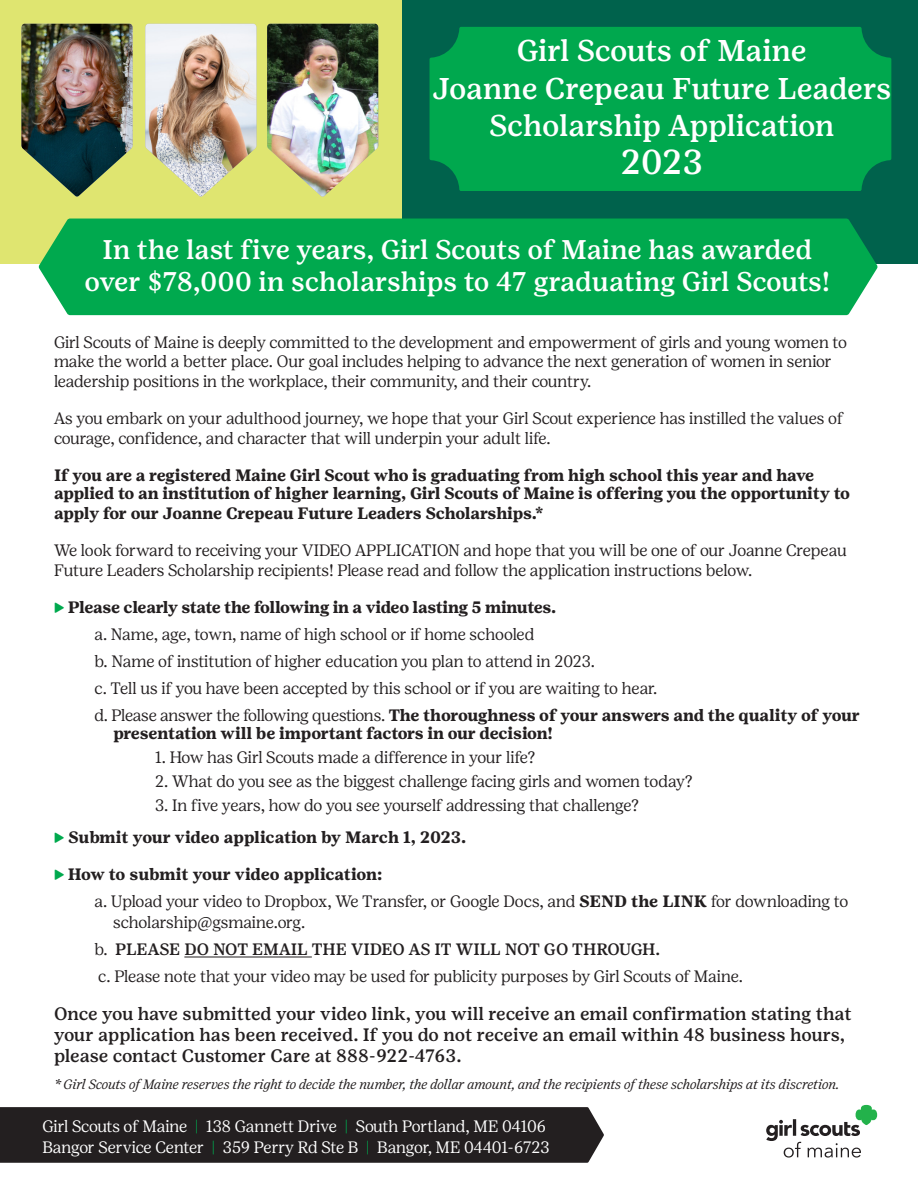
<style>
.page{position:relative;width:918px;height:1188px;background:#fff}
.page>*{position:absolute;margin:0;border:0;box-sizing:border-box;transform-origin:0 0}
.t1{font:500 34.5px "Girl Scout Text";color:#fff}
.t2{font:500 30px/37.5px "Girl Scout Text";letter-spacing:-.005em;color:#fff;text-align:center}
.t3{font:500 27px/32.4px "Girl Scout Text";letter-spacing:-.01em;color:#fff;text-align:center}
.t4{font:500 18px/21px "Girl Scout Text";letter-spacing:-.005em;color:#231f20}
.t5{font:300 16.5px/19.5px "Girl Scout Display";letter-spacing:-.01em;color:#231f20}
.t6{font:700 16.5px/18px "Girl Scout Text";letter-spacing:-.02em;color:#231f20}
.t7{font:300 16.5px "Girl Scout Display";letter-spacing:-.01em;color:#fff}
.t8{font:500 16.5px "Girl Scout Text";letter-spacing:-.005em;color:#231f20}
.t9{font:italic 300 13.5px "Girl Scout Display";color:#231f20}
.s1{font-weight:500;color:#00a94e}
.s2{font-family:"Girl Scout Display";font-weight:300}
.s3{font-family:"Girl Scout Display";font-weight:300;color:#00a94e}
.s4{font-family:"Girl Scout Text";font-weight:700}
.s5{color:#00a94e}
</style>
<div class="page">
<div style="left:402px;top:0;width:516px;height:264px;background:#00624c"></div>
<div style="left:0;top:0;width:402px;height:264px;background:#dfe570"></div>
<div style="left:430px;top:27px;width:461px;height:164px;background:#00a84e"></div>
<hr style="left:184px;top:957px;width:128px;height:1px;background:#231f20">
<div style="left:0;top:1107px;width:604px;height:56px;background:#231f20"></div>
<svg style="left:766px;top:1105px;width:111px;height:53px"></svg>
<div style="left:39px;top:219px;width:839px;height:96px;background:#00a94e"></div>
<img style="left:21px;top:24px;width:112px;height:173px">
<img style="left:145px;top:24px;width:111px;height:173px">
<img style="left:267px;top:24px;width:111px;height:173px">
<p class="t2" style="left:517px;top:32px;width:292px">Girl Scouts of Maine</p>
<p class="t2" style="left:432px;top:69px;width:461px">Joanne Crepeau Future Leaders<br>Scholarship Application</p>
<p class="t1" style="left:621px;top:141px;width:84px">2023</p>
<p class="t3" style="left:84px;top:233px;width:747px">In the last five years, Girl Scouts of Maine has awarded over $78,000 in scholarships to 47 graduating Girl Scouts!</p>
<p class="t5" style="left:54px;top:332px;width:795px">Girl Scouts of Maine is deeply committed to the development and empowerment of girls and young women to make the world a better place. Our goal includes helping to advance the next generation of women in senior leadership positions in the workplace, their community, and their country.</p>
<p class="t5" style="left:54px;top:409px;width:791px">As you embark on your adulthood journey, we hope that your Girl Scout experience has instilled the values of courage, confidence, and character that will underpin your adult life.</p>
<p class="t6" style="left:54px;top:467px;width:798px">If you are a registered Maine Girl Scout who is graduating from high school this year and have applied to an institution of higher learning, Girl Scouts of Maine is offering you the opportunity to</p>
<p class="t6" style="left:54px;top:504px;width:491px">apply for our Joanne Crepeau Future Leaders Scholarships.*</p>
<p class="t5" style="left:54px;top:541px;width:794px">We look forward to receiving your VIDEO APPLICATION and hope that you will be one of our Joanne Crepeau<br>Future Leaders Scholarship recipients! Please read and follow the application instructions below.</p>
<p class="t6" style="left:54px;top:599px;width:504px"><span class="s1">▶</span> Please clearly state the following in a video lasting 5 minutes.</p>
<p class="t5" style="left:94px;top:625px;width:441px">a. Name, age, town, name of high school or if home schooled</p>
<p class="t5" style="left:94px;top:652px;width:502px">b. Name of institution of higher education you plan to attend in 2023.</p>
<p class="t5" style="left:94px;top:679px;width:564px">c. Tell us if you have been accepted by this school or if you are waiting to hear.</p>
<p class="t6" style="left:94px;top:707px;width:767px"><span class="s2">d. Please answer the following questions.</span> The thoroughness of your answers and the quality of your</p>
<p class="t6" style="left:113px;top:725px;width:441px">presentation will be important factors in our decision!</p>
<p class="t5" style="left:155px;top:748px;width:382px">1. How has Girl Scouts made a difference in your life?</p>
<p class="t5" style="left:155px;top:772px;width:539px">2. What do you see as the biggest challenge facing girls and women today?</p>
<p class="t5" style="left:155px;top:796px;width:485px">3. In five years, how do you see yourself addressing that challenge?</p>
<p class="t6" style="left:54px;top:828px;width:414px"><span class="s3">▶</span> Submit your video application by March 1, 2023.</p>
<p class="t6" style="left:54px;top:866px;width:330px"><span class="s1">▶</span> How to submit your video application:</p>
<p class="t5" style="left:113px;top:891px;width:737px;line-height:21px;text-indent:-19px">a. Upload your video to Dropbox, We Transfer, or Google Docs, and <span class="s4">SEND the LINK</span> for downloading to scholarship@gsmaine.org.</p>
<p class="t8" style="left:94px;top:940px;width:567px"><span class="s2">b.</span> PLEASE DO NOT EMAIL THE VIDEO AS IT WILL NOT GO THROUGH.</p>
<p class="t5" style="left:98px;top:967px;width:646px">c. Please note that your video may be used for publicity purposes by Girl Scouts of Maine.</p>
<p class="t4" style="left:54px;top:1003px;width:799px">Once you have submitted your video link, you will receive an email confirmation stating that your application has been received. If you do not receive an email within 48 business hours, please contact Customer Care at 888-922-4763.</p>
<p class="t9" style="left:54px;top:1076px;width:787px">* Girl Scouts of Maine reserves the right to decide the number, the dollar amount, and the recipients of these scholarships at its discretion.</p>
<p class="t7" style="left:43px;top:1116px;width:505px">Girl Scouts of Maine <span class="s5">|</span> 138 Gannett Drive <span class="s5">|</span> South Portland, ME 04106</p>
<p class="t7" style="left:43px;top:1137px;width:509px">Bangor Service Center <span class="s5">|</span> 359 Perry Rd Ste B <span class="s5">|</span> Bangor, ME 04401-6723</p>
</div>
